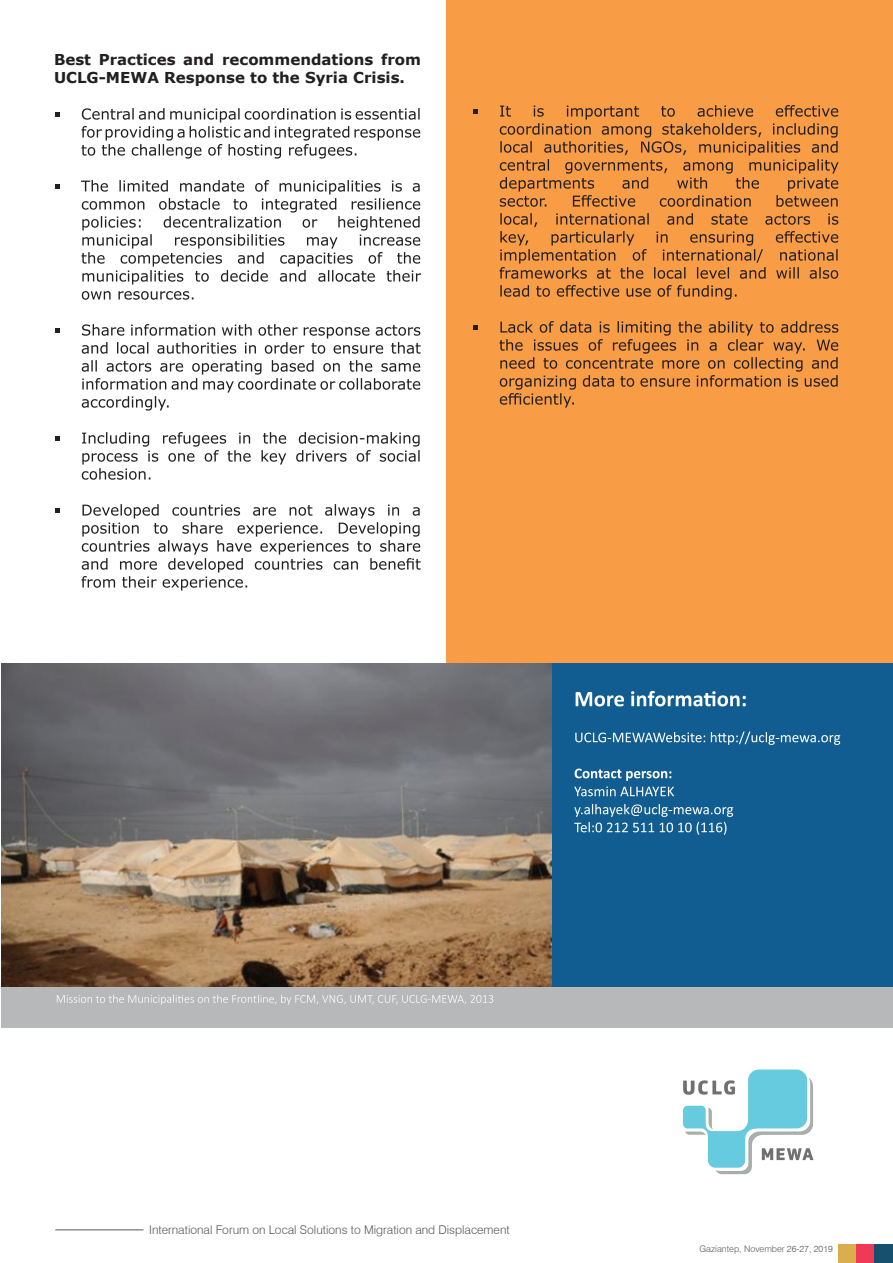
<style>
.page{position:relative;width:893px;height:1263px;background:#fff}
.page>*{position:absolute;margin:0;border:0;box-sizing:border-box;transform-origin:0 0}
.t1{font:700 15px/18px "Verdana";color:#231f20}
.t2{font:300 12px "Swiss 721 BT";color:#57585a}
.t3{font:300 9px "Swiss 721 BT";color:#57585a}
</style>
<div class="page">
<div style="left:839px;top:1245px;width:18px;height:18px;background:#daae4c"></div>
<div style="left:857px;top:1245px;width:18px;height:18px;background:#ee3a56"></div>
<div style="left:875px;top:1245px;width:18px;height:18px;background:#16506e"></div>
<hr style="left:55px;top:1229px;width:89px;height:1px;background:#57585a">
<div style="left:446px;top:0;width:447px;height:988px;background:#f89c46"></div>
<svg style="left:55px;top:112px;width:5px;height:4px"></svg>
<svg style="left:81px;top:108px;width:339px;height:51px"></svg>
<svg style="left:55px;top:184px;width:5px;height:4px"></svg>
<svg style="left:81px;top:180px;width:340px;height:104px"></svg>
<svg style="left:82px;top:291px;width:111px;height:9px"></svg>
<svg style="left:55px;top:328px;width:5px;height:4px"></svg>
<svg style="left:82px;top:324px;width:339px;height:30px"></svg>
<svg style="left:82px;top:360px;width:338px;height:51px"></svg>
<svg style="left:55px;top:436px;width:5px;height:4px"></svg>
<svg style="left:82px;top:432px;width:338px;height:48px"></svg>
<svg style="left:55px;top:508px;width:5px;height:4px"></svg>
<svg style="left:81px;top:504px;width:340px;height:86px"></svg>
<div style="left:452px;top:663px;width:441px;height:325px;background:#115d91"></div>
<svg style="left:576px;top:691px;width:170px;height:15px"></svg>
<svg style="left:575px;top:731px;width:265px;height:14px"></svg>
<svg style="left:574px;top:768px;width:100px;height:28px"></svg>
<svg style="left:574px;top:804px;width:159px;height:31px"></svg>
<svg style="left:473px;top:109px;width:5px;height:4px"></svg>
<svg style="left:500px;top:105px;width:339px;height:102px"></svg>
<svg style="left:473px;top:325px;width:5px;height:4px"></svg>
<svg style="left:499px;top:213px;width:340px;height:195px"></svg>
<img style="left:2px;top:663px;width:549px;height:325px">
<div style="left:2px;top:988px;width:891px;height:40px;background:#b7b8ba"></div>
<svg style="left:57px;top:994px;width:436px;height:11px"></svg>
<svg style="left:683px;top:1069px;width:130px;height:105px"></svg>
<p class="t1" style="left:54px;top:51px;width:368px">Best Practices and recommendations from<br>UCLG-MEWA Response to the Syria Crisis.</p>
<p class="t2" style="left:149px;top:1223px;width:362px">International Forum on Local Solutions to Migration and Displacement</p>
<p class="t3" style="left:700px;top:1244px;width:135px">Gaziantep, November 26-27, 2019</p>
</div>
